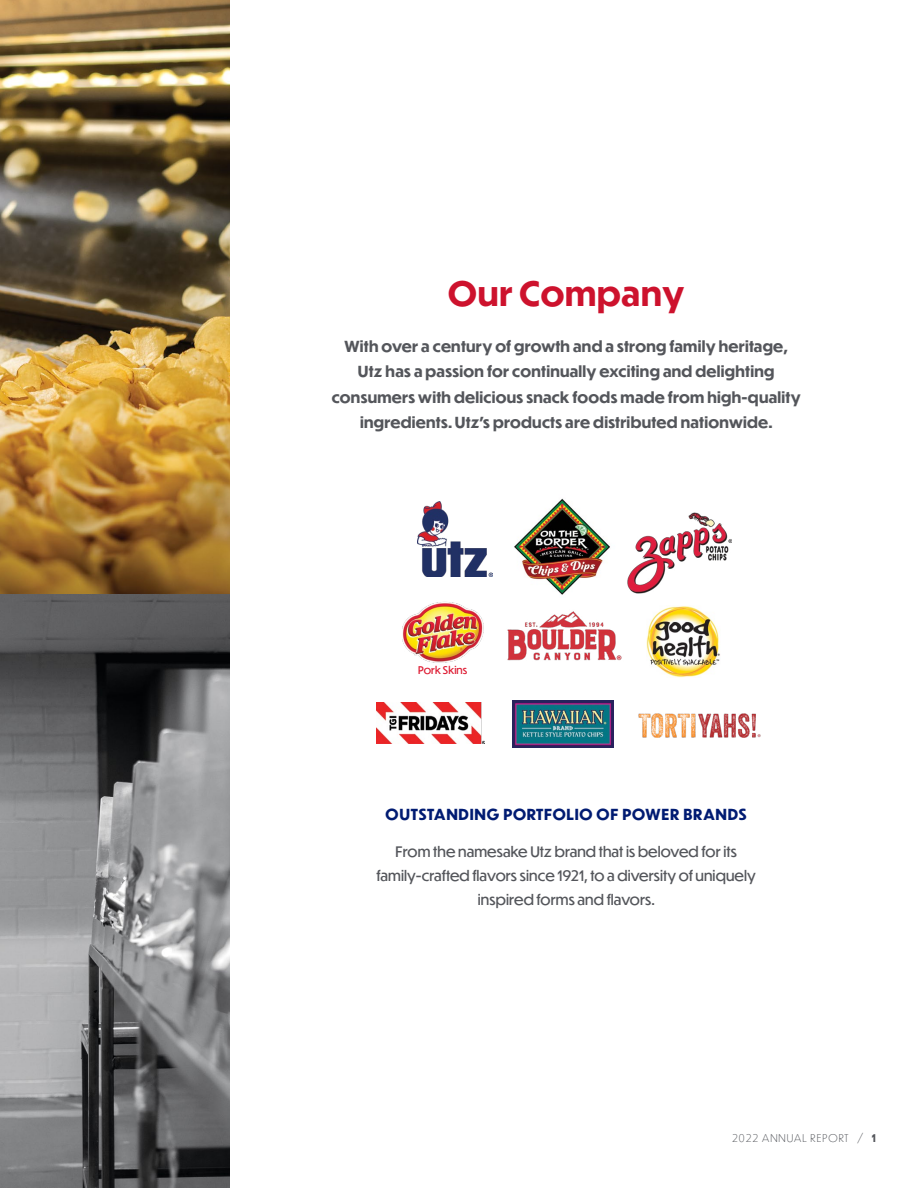
<style>
.page{position:relative;width:918px;height:1188px;background:#fff}
.page>*{position:absolute;margin:0;border:0;box-sizing:border-box;transform-origin:0 0}
.t1{font:700 33px "Dunbar Tall";letter-spacing:.025em;color:#cd122d}
.t2{font:700 15px/25.5px "Dunbar Tall";letter-spacing:.02em;color:#54565b;text-align:center}
.t3{font:700 15px "Dunbar Tall";letter-spacing:.05em;color:#001b72}
.t4{font:14.25px/24px "Dunbar Tall";letter-spacing:.01em;color:#54565b;text-align:center}
.t5{font:300 10.5px "Dunbar Tall";letter-spacing:.1em;color:#54565b}
.t6{font:10.5px "Dunbar Tall";letter-spacing:.01em;color:#de1e35}
.s1{font-weight:700}
</style>
<div class="page">
<img style="left:417px;top:502px;width:76px;height:74px">
<img style="left:627px;top:512px;width:104px;height:82px">
<img style="left:514px;top:498px;width:96px;height:97px">
<img style="left:507px;top:611px;width:115px;height:50px">
<img style="left:638px;top:714px;width:123px;height:23px">
<img style="left:646px;top:606px;width:74px;height:71px">
<img style="left:376px;top:703px;width:109px;height:40px">
<img style="left:512px;top:700px;width:102px;height:47px">
<img style="left:0;top:0;width:230px;height:594px">
<img style="left:0;top:594px;width:230px;height:594px">
<img style="left:402px;top:602px;width:82px;height:61px">
<h1 class="t1" style="left:448px;top:270px;width:237px">Our Company</h1>
<p class="t2" style="left:332px;top:333px;width:470px">With over a century of growth and a strong family heritage, Utz has a passion for continually exciting and delighting consumers with delicious snack foods made from high-quality ingredients. Utz’s products are distributed nationwide.</p>
<p class="t6" style="left:418px;top:663px;width:51px">Pork Skins</p>
<p class="t3" style="left:386px;top:803px;width:362px">OUTSTANDING PORTFOLIO OF POWER BRANDS</p>
<p class="t4" style="left:377px;top:839px;width:381px">From the namesake Utz brand that is beloved for its family-crafted flavors since 1921, to a diversity of uniquely inspired forms and flavors.</p>
<p class="t5" style="left:732px;top:1131px;width:145px">2022 ANNUAL REPORT / <span class="s1">1</span></p>
</div>
